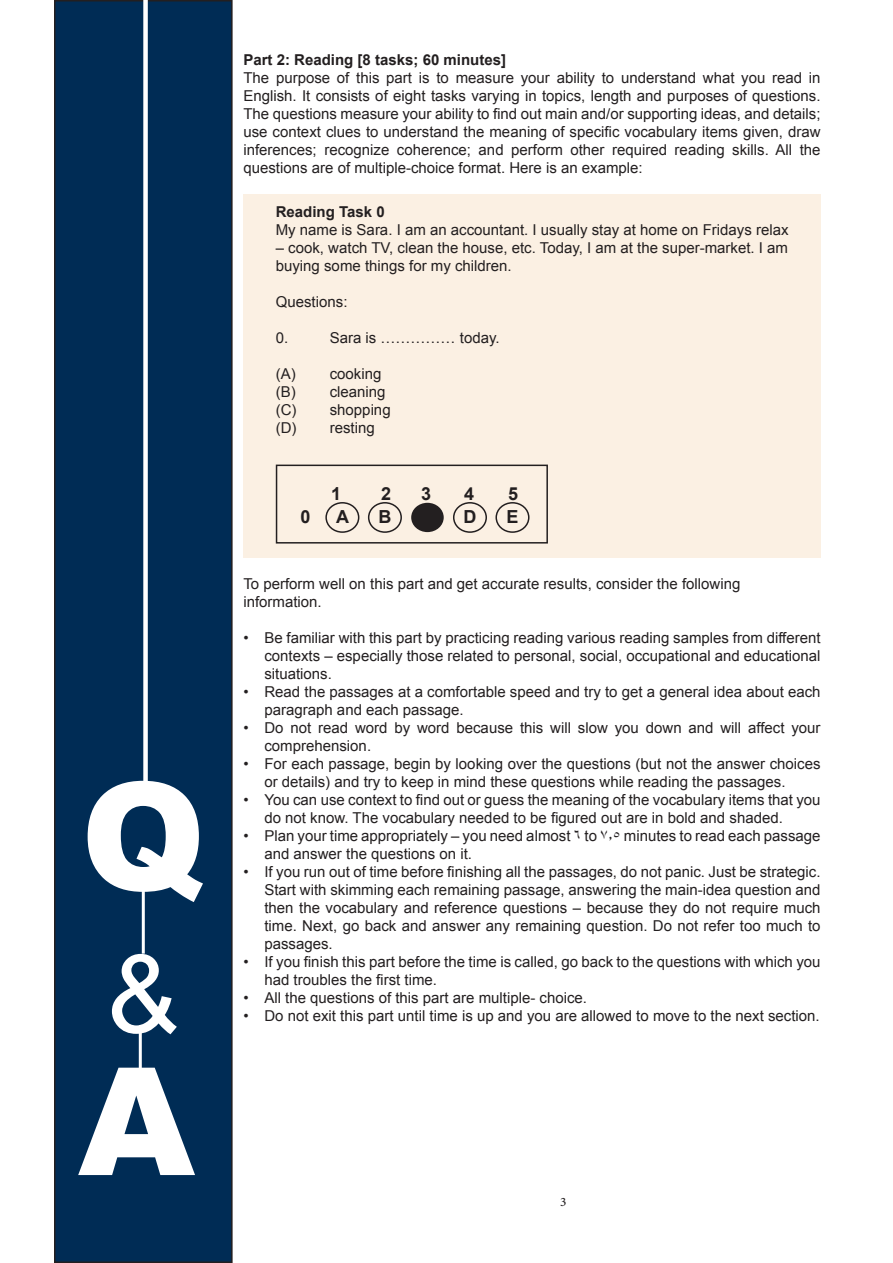
<style>
.page{position:relative;width:893px;height:1263px;background:#fff}
.page>*{position:absolute;margin:0;border:0;box-sizing:border-box;transform-origin:0 0}
.t1{font:900 150px "Arial";color:#fff}
.t2{font:108px "Arial";color:#fff}
.t3{font:700 18px "Arial";color:#231f20}
.t4{font:18px "Adobe Arabic";color:#231f20}
.t5{font:15px/18px "Arial";color:#231f20}
.t6{font:700 15px "Arial";color:#231f20}
</style>
<div class="page">
<div style="left:55px;top:1px;width:177px;height:1261px;background:#002c55"></div>
<div style="left:54px;top:0;width:179px;height:1263px;border:2px solid #231f20"></div>
<div style="left:143px;top:0;width:5px;height:782px;background:#fff"></div>
<hr style="left:142px;top:890px;width:3px;height:64px;background:#fff">
<hr style="left:139px;top:1025px;width:3px;height:64px;background:#fff">
<div style="left:243px;top:195px;width:578px;height:363px;background:#fbf0e3"></div>
<div style="left:325px;top:502px;width:34px;height:31px;border:2px solid #231f20;border-radius:50%"></div>
<div style="left:368px;top:502px;width:34px;height:31px;border:2px solid #231f20;border-radius:50%"></div>
<div style="left:411px;top:503px;width:33px;height:29px;background:#231f20;border-radius:50%"></div>
<div style="left:453px;top:502px;width:34px;height:31px;border:2px solid #231f20;border-radius:50%"></div>
<div style="left:495px;top:502px;width:34px;height:31px;border:2px solid #231f20;border-radius:50%"></div>
<div style="left:276px;top:465px;width:272px;height:78px;border:2px solid #231f20"></div>
<h1 class="t1" style="left:81px;top:727px;width:126px">Q</h1>
<h2 class="t2" style="left:107px;top:924px;width:74px">&amp;</h2>
<h1 class="t1" style="left:78px;top:1012px;width:118px">A</h1>
<p class="t6" style="left:243px;top:50px;width:264px">Part 2: Reading [8 tasks; 60 minutes]</p>
<p class="t5" style="left:243px;top:69px;width:579px;text-align:justify">The purpose of this part is to measure your ability to understand what you read in English. It consists of eight tasks varying in topics, length and purposes of questions.<br>The questions measure your ability to find out main and/or supporting ideas, and details; use context clues to understand the meaning of specific vocabulary items given, draw inferences; recognize coherence; and perform other required reading skills. All the questions are of multiple-choice format. Here is an example:</p>
<p class="t6" style="left:276px;top:202px;width:110px">Reading Task 0</p>
<p class="t5" style="left:276px;top:221px;width:514px">My name is Sara. I am an accountant. I usually stay at home on Fridays relax</p>
<p class="t5" style="left:276px;top:239px;width:514px">– cook, watch TV, clean the house, etc. Today, I am at the super-market. I am buying some things for my children.</p>
<p class="t5" style="left:276px;top:293px;width:73px">Questions:</p>
<p class="t5" style="left:276px;top:329px;width:14px">0.</p>
<p class="t5" style="left:330px;top:329px;width:171px">Sara is …………… today.</p>
<p class="t5" style="left:276px;top:365px;width:116px">(A) cooking (B) cleaning (C) shopping (D) resting</p>
<p class="t3" style="left:331px;top:481px;width:12px">1</p>
<p class="t3" style="left:381px;top:481px;width:12px">2</p>
<p class="t3" style="left:421px;top:481px;width:12px">3</p>
<p class="t3" style="left:464px;top:481px;width:12px">4</p>
<p class="t3" style="left:508px;top:481px;width:12px">5</p>
<p class="t3" style="left:301px;top:504px;width:12px">0</p>
<p class="t3" style="left:336px;top:504px;width:14px">A</p>
<p class="t3" style="left:378px;top:504px;width:14px">B</p>
<p class="t3" style="left:463px;top:504px;width:14px">D</p>
<p class="t3" style="left:506px;top:504px;width:14px">E</p>
<p class="t5" style="left:243px;top:575px;width:498px">To perform well on this part and get accurate results, consider the following information.</p>
<p class="t5" style="left:264px;top:629px;width:558px;text-align:justify;text-indent:-21px">• Be familiar with this part by practicing reading various reading samples from different contexts – especially those related to personal, social, occupational and educational situations.</p>
<p class="t5" style="left:264px;top:683px;width:558px;text-indent:-21px">• Read the passages at a comfortable speed and try to get a general idea about each paragraph and each passage.</p>
<p class="t5" style="left:264px;top:719px;width:558px;text-indent:-21px">• Do not read word by word because this will slow you down and will affect your comprehension.</p>
<p class="t5" style="left:264px;top:755px;width:558px;text-indent:-21px">• For each passage, begin by looking over the questions (but not the answer choices or details) and try to keep in mind these questions while reading the passages.</p>
<p class="t5" style="left:264px;top:791px;width:558px;text-indent:-21px">• You can use context to find out or guess the meaning of the vocabulary items that you do not know. The vocabulary needed to be figured out are in bold and shaded.</p>
<p class="t5" style="left:264px;top:827px;width:558px;text-indent:-21px">• Plan your time appropriately – you need almost 6 to 7.5 minutes to read each passage and answer the questions on it.</p>
<p class="t5" style="left:264px;top:863px;width:558px;text-align:justify;text-indent:-21px">• If you run out of time before finishing all the passages, do not panic. Just be strategic.<br>Start with skimming each remaining passage, answering the main-idea question and then the vocabulary and reference questions – because they do not require much time. Next, go back and answer any remaining question. Do not refer too much to passages.</p>
<p class="t5" style="left:264px;top:953px;width:558px;text-indent:-21px">• If you finish this part before the time is called, go back to the questions with which you had troubles the first time.</p>
<p class="t5" style="left:243px;top:989px;width:345px">• All the questions of this part are multiple- choice.</p>
<p class="t5" style="left:243px;top:1007px;width:578px">• Do not exit this part until time is up and you are allowed to move to the next section.</p>
<p class="t4" style="left:560px;top:1189px;width:8px">3</p>
</div>
